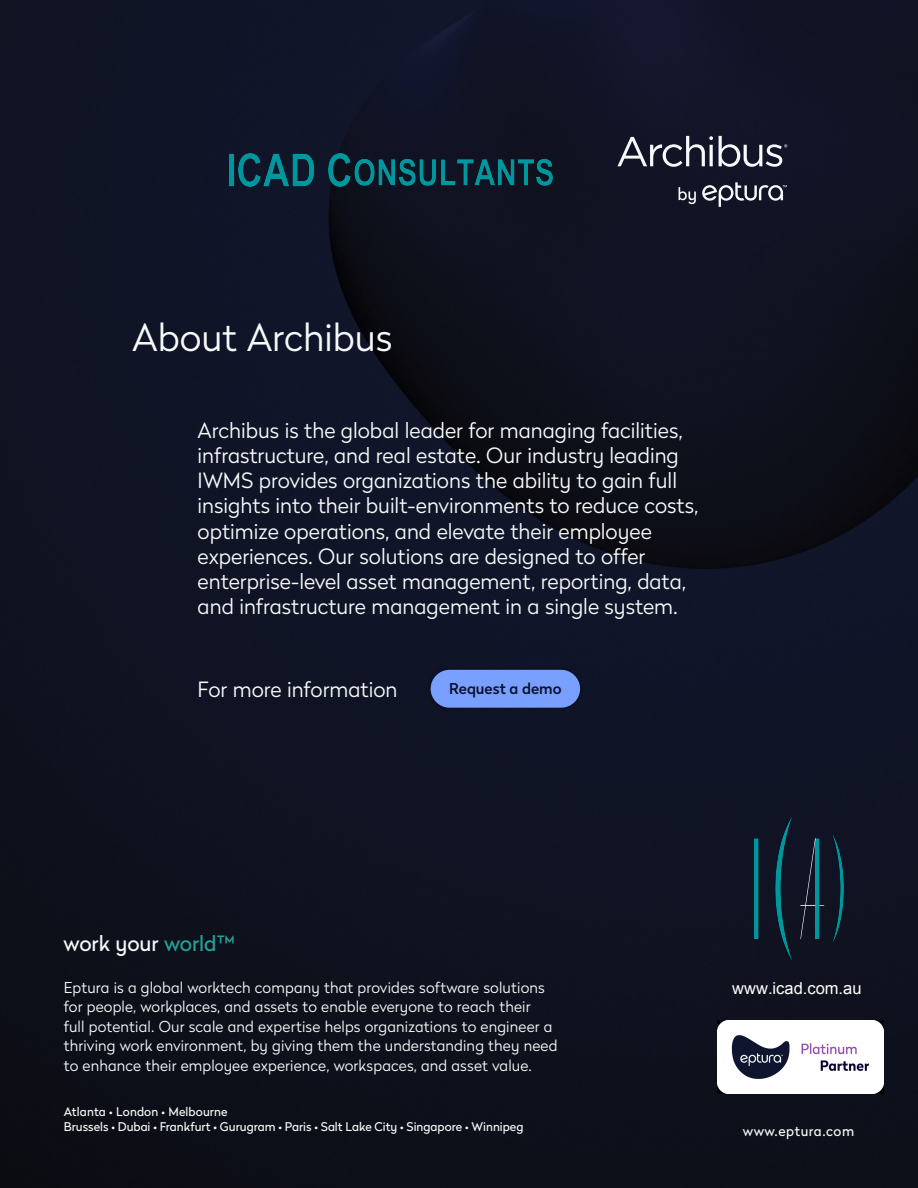
<style>
.page{position:relative;width:918px;height:1188px;background:#fff}
.page>*{position:absolute;margin:0;border:0;box-sizing:border-box;transform-origin:0 0}
.t1{font:300 37.5px "Eptura Flexible";color:#f6fafa}
.t2{font:300 21px/25.2px "Eptura Flexible";color:#f6fafa}
.t3{font:21px "Eptura Flexible";color:#f6fafa}
.t4{font:16.5px "Arial";color:#fff}
.t5{font:300 15px/19.5px "Eptura Flexible";letter-spacing:.01em;color:#f6fafa}
.t6{font:500 15px "Eptura Flexible";color:#0d122e}
.t7{font:13.5px "Eptura Flexible";letter-spacing:.04em;color:#f6fafa}
.t8{font:12px/15.8px "Eptura Flexible";color:#f6fafa}
.s1{color:#26a198}
</style>
<div class="page">
<img style="left:0;top:0;width:918px;height:1188px">
<div style="left:426px;top:665px;width:159px;height:47px;background:#000;opacity:.3"></div>
<div style="left:431px;top:670px;width:149px;height:38px;background:#7aa0ff;border-radius:19px"></div>
<svg style="left:702px;top:182px;width:85px;height:25px"></svg>
<svg style="left:679px;top:187px;width:17px;height:17px"></svg>
<svg style="left:719px;top:136px;width:68px;height:31px"></svg>
<svg style="left:617px;top:136px;width:96px;height:32px"></svg>
<img style="left:229px;top:154px;width:324px;height:33px">
<img style="left:755px;top:815px;width:89px;height:147px">
<img style="left:718px;top:1021px;width:165px;height:72px">
<h1 class="t1" style="left:132px;top:311px;width:262px">About Archibus</h1>
<p class="t2" style="left:198px;top:417px;width:502px">Archibus is the global leader for managing facilities, infrastructure, and real estate. Our industry leading IWMS provides organizations the ability to gain full insights into their built-environments to reduce costs, optimize operations, and elevate their employee experiences. Our solutions are designed to offer enterprise-level asset management, reporting, data, and infrastructure management in a single system.</p>
<p class="t2" style="left:198px;top:676px;width:201px">For more information</p>
<p class="t6" style="left:449px;top:678px;width:114px">Request a demo</p>
<p class="t3" style="left:64px;top:928px;width:172px">work your <span class="s1">world™</span></p>
<p class="t5" style="left:64px;top:977px;width:495px">Eptura is a global worktech company that provides software solutions for people, workplaces, and assets to enable everyone to reach their<br>full potential. Our scale and expertise helps organizations to engineer a thriving work environment, by giving them the understanding they need to enhance their employee experience, workspaces, and asset value.</p>
<p class="t8" style="left:64px;top:1103px;width:461px">Atlanta • London • Melbourne<br>Brussels • Dubai • Frankfurt • Gurugram • Paris • Salt Lake City • Singapore • Winnipeg</p>
<p class="t4" style="left:732px;top:980px;width:131px">www.icad.com.au</p>
<p class="t7" style="left:743px;top:1122px;width:113px">www.eptura.com</p>
</div>
